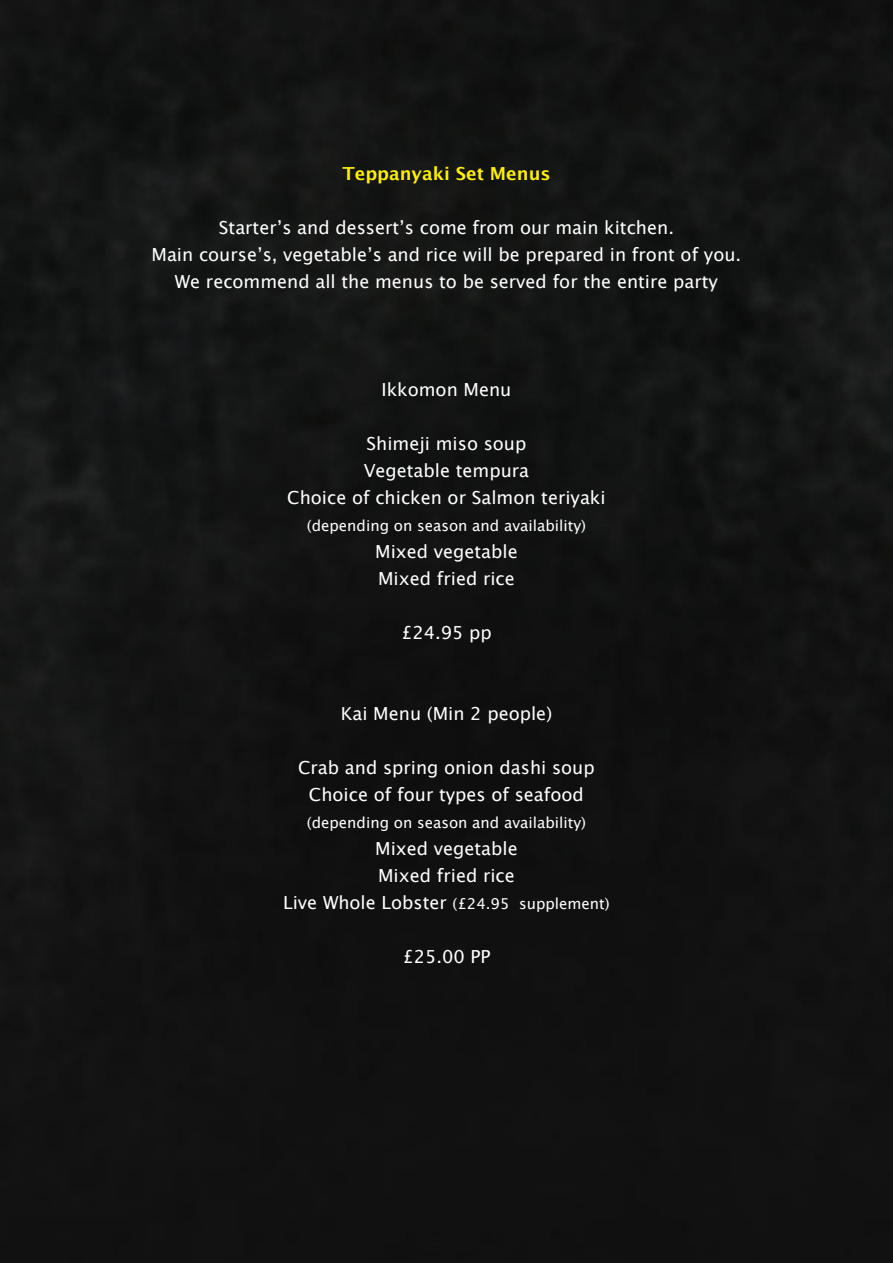
<style>
.page{position:relative;width:893px;height:1263px;background:#121212}
.page>*{position:absolute;margin:0;border:0;box-sizing:border-box;transform-origin:0 0}
.t1{font:18px "Lucida Grande";color:#fff}
.t2{font:700 18px "Lucida Grande";color:#fff101}
.t3{font:15px "Lucida Grande";color:#fff}
.s1{font-size:18px}
</style>
<div class="page">
<p class="t2" style="left:342px;top:159px;width:210px">Teppanyaki Set Menus</p>
<p class="t1" style="left:219px;top:217px;width:457px">Starter’s and dessert’s come from our main kitchen.</p>
<p class="t1" style="left:152px;top:244px;width:591px">Main course’s, vegetable’s and rice will be prepared in front of you.</p>
<p class="t1" style="left:175px;top:271px;width:545px">We recommend all the menus to be served for the entire party</p>
<p class="t1" style="left:382px;top:379px;width:131px">Ikkomon Menu</p>
<p class="t1" style="left:366px;top:433px;width:161px">Shimeji miso soup</p>
<p class="t1" style="left:364px;top:460px;width:167px">Vegetable tempura</p>
<p class="t1" style="left:287px;top:487px;width:320px">Choice of chicken or Salmon teriyaki</p>
<p class="t3" style="left:307px;top:517px;width:281px">(depending on season and availability)</p>
<p class="t1" style="left:375px;top:541px;width:144px">Mixed vegetable</p>
<p class="t1" style="left:378px;top:568px;width:138px">Mixed fried rice</p>
<p class="t1" style="left:401px;top:622px;width:92px">£24.95 pp</p>
<p class="t1" style="left:341px;top:703px;width:213px">Kai Menu (Min 2 people)</p>
<p class="t1" style="left:298px;top:757px;width:298px">Crab and spring onion dashi soup</p>
<p class="t1" style="left:309px;top:784px;width:276px">Choice of four types of seafood</p>
<p class="t3" style="left:307px;top:814px;width:281px">(depending on season and availability)</p>
<p class="t1" style="left:375px;top:838px;width:144px">Mixed vegetable</p>
<p class="t1" style="left:378px;top:865px;width:138px">Mixed fried rice</p>
<p class="t3" style="left:283px;top:895px;width:328px"><span class="s1">Live Whole Lobster</span> (£24.95 supplement)</p>
<p class="t1" style="left:402px;top:946px;width:90px">£25.00 PP</p>
</div>
